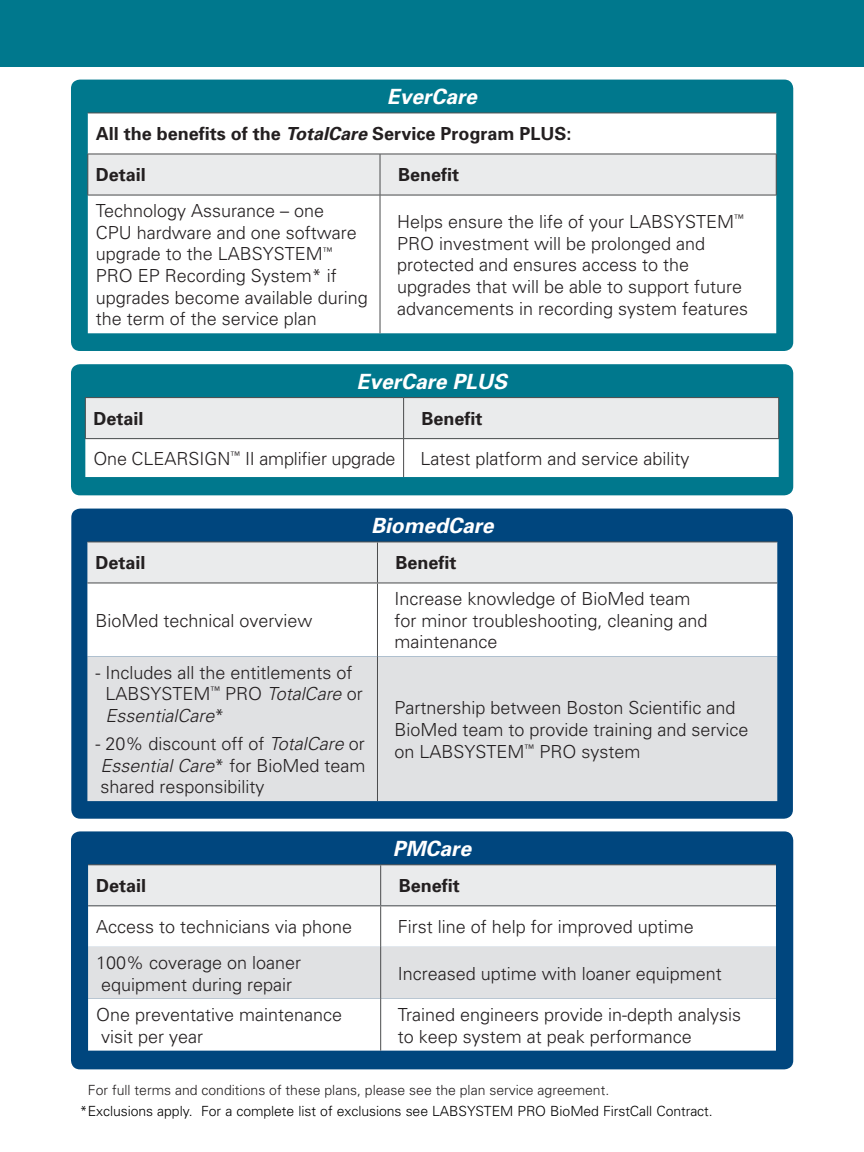
<style>
.page{position:relative;width:864px;height:1152px;background:#fff}
.page>*{position:absolute;margin:0;border:0;box-sizing:border-box;transform-origin:0 0}
.t1{font:italic 700 21px "Univers";color:#fff}
.t2{font:300 18px/21.6px "Univers";color:#231f20}
.t3{font:700 18px "Univers";color:#231f20}
.t4{font:300 14px "Univers";letter-spacing:-.005em;color:#000}
.t5{font:300 14px "Univers";color:#231f20}
.s1{font-style:italic}
</style>
<div class="page">
<div style="left:71px;top:831px;width:722px;height:238px;background:#00467e;border-radius:9px"></div>
<div style="left:88px;top:865px;width:688px;height:40px;background:#eaebec"></div>
<div style="left:88px;top:906px;width:688px;height:145px;background:#fff"></div>
<div style="left:88px;top:947px;width:688px;height:52px;background:#e0e1e3"></div>
<hr style="left:88px;top:905px;width:293px;height:1px;background:#4b4c4d">
<hr style="left:381px;top:905px;width:395px;height:1px;background:#4b4c4d">
<hr style="left:380px;top:865px;width:1px;height:40px;background:#4b4c4d">
<hr style="left:88px;top:864px;width:293px;height:1px;background:#4b4c4d">
<hr style="left:381px;top:864px;width:395px;height:1px;background:#4b4c4d">
<hr style="left:380px;top:906px;width:1px;height:41px;background:#4b4c4d">
<hr style="left:380px;top:947px;width:1px;height:52px;background:#4b4c4d">
<hr style="left:380px;top:999px;width:1px;height:52px;background:#4b4c4d">
<div style="left:71px;top:509px;width:722px;height:310px;background:#00467e;border-radius:9px"></div>
<div style="left:87px;top:542px;width:690px;height:40px;background:#eaebec"></div>
<div style="left:87px;top:583px;width:690px;height:73px;background:#fff"></div>
<div style="left:87px;top:656px;width:690px;height:145px;background:#e0e1e3"></div>
<hr style="left:87px;top:582px;width:290px;height:1px;background:#4b4c4d">
<hr style="left:377px;top:582px;width:400px;height:1px;background:#4b4c4d">
<hr style="left:377px;top:542px;width:1px;height:40px;background:#4b4c4d">
<hr style="left:87px;top:541px;width:290px;height:1px;background:#4b4c4d">
<hr style="left:377px;top:541px;width:400px;height:1px;background:#4b4c4d">
<hr style="left:377px;top:583px;width:1px;height:73px;background:#4b4c4d">
<hr style="left:377px;top:656px;width:1px;height:145px;background:#4b4c4d">
<div style="left:71px;top:80px;width:722px;height:271px;background:#00788d;border-radius:9px"></div>
<div style="left:88px;top:113px;width:688px;height:220px;background:#fff"></div>
<div style="left:88px;top:155px;width:688px;height:40px;background:#eaebec"></div>
<hr style="left:88px;top:112px;width:292px;height:1px;background:#4b4c4d">
<hr style="left:380px;top:112px;width:396px;height:1px;background:#4b4c4d">
<hr style="left:380px;top:154px;width:1px;height:41px;background:#4b4c4d">
<hr style="left:380px;top:195px;width:1px;height:138px;background:#4b4c4d">
<hr style="left:88px;top:154px;width:292px;height:1px;background:#4b4c4d">
<hr style="left:87px;top:154px;width:1px;height:41px;background:#4b4c4d">
<hr style="left:380px;top:154px;width:396px;height:1px;background:#4b4c4d">
<hr style="left:776px;top:154px;width:1px;height:41px;background:#4b4c4d">
<hr style="left:88px;top:195px;width:292px;height:1px;background:#4b4c4d">
<hr style="left:380px;top:195px;width:396px;height:1px;background:#4b4c4d">
<div style="left:71px;top:364px;width:722px;height:131px;background:#00788d;border-radius:9px"></div>
<svg style="left:85px;top:398px;width:694px;height:79px;background:#f3f4f4"></svg>
<hr style="left:403px;top:398px;width:1px;height:40px;background:#4b4c4d">
<hr style="left:403px;top:439px;width:1px;height:38px;background:#4b4c4d">
<hr style="left:85px;top:397px;width:319px;height:1px;background:#4b4c4d">
<hr style="left:85px;top:398px;width:1px;height:40px;background:#4b4c4d">
<hr style="left:404px;top:397px;width:375px;height:1px;background:#4b4c4d">
<hr style="left:778px;top:398px;width:1px;height:40px;background:#4b4c4d">
<hr style="left:85px;top:438px;width:319px;height:1px;background:#4b4c4d">
<hr style="left:404px;top:438px;width:375px;height:1px;background:#4b4c4d">
<div style="left:0;top:0;width:864px;height:66px;background:#00788d"></div>
<p class="t1" style="left:387px;top:84px;width:91px">EverCare</p>
<p class="t3" style="left:96px;top:123px;width:477px">All the benefits of the <span class="s1">TotalCare</span> Service Program PLUS:</p>
<p class="t3" style="left:96px;top:164px;width:52px">Detail</p>
<p class="t3" style="left:398px;top:164px;width:63px">Benefit</p>
<p class="t2" style="left:96px;top:200px;width:274px">Technology Assurance – one<br>CPU hardware and one software upgrade to the LABSYSTEM<sup>™<br></sup>PRO EP Recording System* if upgrades become available during the term of the service plan</p>
<p class="t2" style="left:397px;top:211px;width:353px">Helps ensure the life of your LABSYSTEM<sup>™ </sup>PRO investment will be prolonged and protected and ensures access to the upgrades that will be able to support future advancements in recording system features</p>
<p class="t1" style="left:357px;top:369px;width:152px">EverCare PLUS</p>
<p class="t3" style="left:93px;top:408px;width:52px">Detail</p>
<p class="t3" style="left:422px;top:408px;width:63px">Benefit</p>
<p class="t2" style="left:93px;top:448px;width:304px">One CLEARSIGN<sup>™</sup> II amplifier upgrade</p>
<p class="t2" style="left:421px;top:448px;width:271px">Latest platform and service ability</p>
<p class="t1" style="left:371px;top:513px;width:124px">BiomedCare</p>
<p class="t3" style="left:95px;top:552px;width:52px">Detail</p>
<p class="t3" style="left:395px;top:552px;width:63px">Benefit</p>
<p class="t2" style="left:95px;top:610px;width:219px">BioMed technical overview</p>
<p class="t2" style="left:105px;top:662px;width:259px;text-indent:-10px">- Includes all the entitlements of<br>LABSYSTEM<sup>™</sup> PRO <span class="s1">TotalCare</span> or<br><span class="s1">EssentialCare</span>*</p>
<p class="t2" style="left:95px;top:733px;width:272px;text-align:justify">- 20% discount off of <span class="s1">TotalCare</span> or <span class="s1">Essential Care</span>* for BioMed team shared responsibility</p>
<p class="t2" style="left:394px;top:588px;width:315px">Increase knowledge of BioMed team for minor troubleshooting, cleaning and maintenance</p>
<p class="t2" style="left:394px;top:697px;width:356px">Partnership between Boston Scientific and<br>BioMed team to provide training and service on LABSYSTEM<sup>™</sup> PRO system</p>
<p class="t1" style="left:393px;top:836px;width:80px">PMCare</p>
<p class="t3" style="left:96px;top:875px;width:52px">Detail</p>
<p class="t3" style="left:399px;top:875px;width:63px">Benefit</p>
<p class="t2" style="left:96px;top:916px;width:258px">Access to technicians via phone</p>
<p class="t2" style="left:398px;top:916px;width:298px">First line of help for improved uptime</p>
<p class="t2" style="left:96px;top:952px;width:207px">100% coverage on loaner equipment during repair</p>
<p class="t2" style="left:398px;top:963px;width:326px">Increased uptime with loaner equipment</p>
<p class="t2" style="left:96px;top:1004px;width:248px">One preventative maintenance visit per year</p>
<p class="t2" style="left:398px;top:1004px;width:345px">Trained engineers provide in-depth analysis to keep system at peak performance</p>
<p class="t5" style="left:88px;top:1081px;width:523px">For full terms and conditions of these plans, please see the plan service agreement.</p>
<p class="t4" style="left:80px;top:1103px;width:634px">*Exclusions apply. For a complete list of exclusions see LABSYSTEM PRO BioMed FirstCall Contract.</p>
</div>
